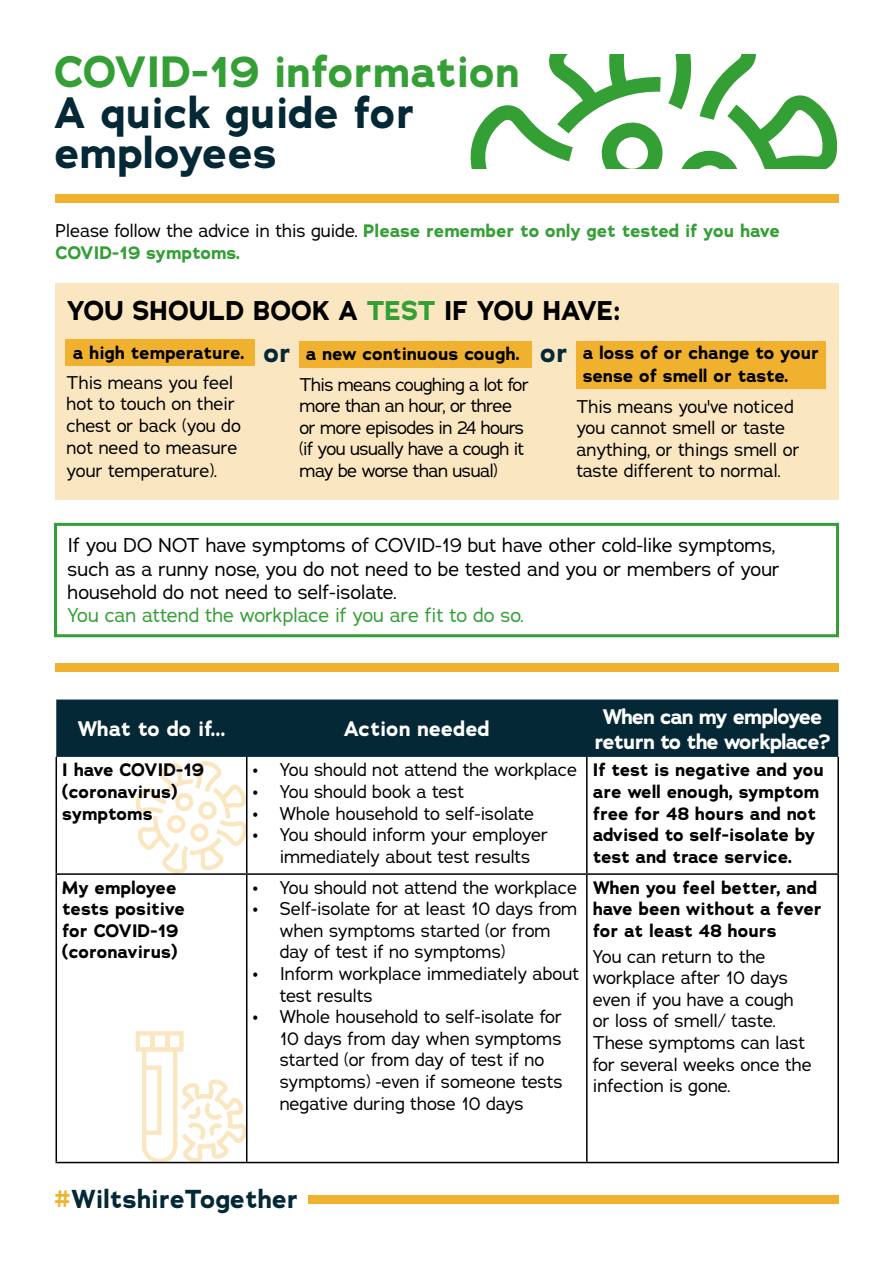
<style>
.page{position:relative;width:893px;height:1263px;background:#fff}
.page>*{position:absolute;margin:0;border:0;box-sizing:border-box;transform-origin:0 0}
.t1{font:700 43.65px/40.8px "Adrianna";color:#042836}
.t2{font:700 43.65px "Adrianna";color:#349f35}
.t3{font:700 27px "Adrianna";color:#000}
.t4{font:700 26.7px "Adrianna";color:#042836}
.t5{font:700 25.95px "Adrianna";color:#042836}
.t6{font:700 21px/25.2px "Adrianna";letter-spacing:-.04em;color:#fff;text-align:center}
.t7{font:700 21px "Adrianna";letter-spacing:-.005em;color:#fff}
.t8{font:700 21px "Adrianna";color:#fff}
.t9{font:19.5px/23.4px "Adrianna";color:#000}
.t10{font:19.5px "Adrianna";color:#349f35}
.t11{font:18px/21.6px "Adrianna";color:#000}
.t12{font:700 18px/21.6px "Adrianna";color:#000}
.t13{font:18px/21.6px "Adrianna";letter-spacing:-.03em;color:#000}
.t14{font:700 18px/21.6px "Adrianna";color:#349f35}
.s1{font-weight:400;color:#000}
.s2{color:#349f35}
.s3{color:#f0b12f}
</style>
<div class="page">
<svg style="left:135px;top:761px;width:111px;height:112px"></svg>
<svg style="left:136px;top:1031px;width:112px;height:131px"></svg>
<div style="left:56px;top:283px;width:783px;height:216px;background:#fae7c1"></div>
<div style="left:56px;top:195px;width:783px;height:8px;background:#f0b12f"></div>
<div style="left:56px;top:699px;width:782px;height:58px;background:#042836"></div>
<hr style="left:56px;top:757px;width:1px;height:116px;background:#000">
<hr style="left:246px;top:757px;width:1px;height:116px;background:#000">
<hr style="left:586px;top:757px;width:2px;height:116px;background:#000">
<hr style="left:837px;top:757px;width:2px;height:116px;background:#000">
<hr style="left:56px;top:873px;width:191px;height:2px;background:#000">
<hr style="left:56px;top:875px;width:1px;height:287px;background:#000">
<hr style="left:247px;top:873px;width:340px;height:2px;background:#000">
<hr style="left:246px;top:875px;width:1px;height:287px;background:#000">
<hr style="left:587px;top:873px;width:252px;height:2px;background:#000">
<hr style="left:586px;top:875px;width:2px;height:287px;background:#000">
<hr style="left:837px;top:875px;width:2px;height:287px;background:#000">
<hr style="left:56px;top:1162px;width:191px;height:1px;background:#000">
<hr style="left:247px;top:1162px;width:340px;height:1px;background:#000">
<hr style="left:587px;top:1162px;width:252px;height:1px;background:#000">
<div style="left:56px;top:664px;width:783px;height:8px;background:#f0b12f"></div>
<svg style="left:471px;top:54px;width:366px;height:114px"></svg>
<div style="left:309px;top:1196px;width:530px;height:8px;background:#f0b12f"></div>
<div style="left:54px;top:523px;width:785px;height:114px;border:3px solid #349f35"></div>
<div style="left:65px;top:340px;width:190px;height:26px;background:#f0b12f"></div>
<div style="left:299px;top:341px;width:233px;height:27px;background:#f0b12f"></div>
<div style="left:576px;top:341px;width:250px;height:47px;background:#f0b12f"></div>
<h1 class="t2" style="left:54px;top:42px;width:467px">COVID-19 information</h1>
<h1 class="t1" style="left:54px;top:92px;width:363px">A quick guide for employees</h1>
<p class="t14" style="left:56px;top:220px;width:726px"><span class="s1">Please follow the advice in this guide.</span> Please remember to only get tested if you have<br>COVID-19 symptoms.</p>
<h2 class="t3" style="left:67px;top:293px;width:555px">YOU SHOULD BOOK A <span class="s2">TEST</span> IF YOU HAVE:</h2>
<p class="t12" style="left:73px;top:342px;width:173px">a high temperature.</p>
<p class="t11" style="left:67px;top:371px;width:176px">This means you feel hot to touch on their chest or back (you do not need to measure</p>
<p class="t11" style="left:67px;top:460px;width:152px">your temperature).</p>
<p class="t12" style="left:306px;top:343px;width:216px">a new continuous cough.</p>
<p class="t13" style="left:299px;top:373px;width:231px">This means coughing a lot for more than an hour, or three or more episodes in 24 hours (if you usually have a cough it may be worse than usual)</p>
<h3 class="t4" style="left:263px;top:335px;width:29px">or</h3>
<h3 class="t4" style="left:540px;top:335px;width:29px">or</h3>
<p class="t12" style="left:583px;top:341px;width:238px;line-height:23.4px">a loss of or change to your sense of smell or taste.</p>
<p class="t11" style="left:576px;top:395px;width:225px">This means you've noticed you cannot smell or taste anything, or things smell or taste different to normal.</p>
<p class="t9" style="left:68px;top:533px;width:714px">If you DO NOT have symptoms of COVID-19 but have other cold-like symptoms, such as a runny nose, you do not need to be tested and you or members of your household do not need to self-isolate.</p>
<p class="t10" style="left:68px;top:603px;width:458px">You can attend the workplace if you are fit to do so.</p>
<p class="t7" style="left:77px;top:715px;width:150px">What to do if...</p>
<p class="t8" style="left:344px;top:715px;width:147px">Action needed</p>
<p class="t12" style="left:62px;top:759px;width:143px">I have COVID-19 (coronavirus) symptoms</p>
<p class="t11" style="left:253px;top:759px;width:326px">• You should not attend the workplace</p>
<p class="t11" style="left:253px;top:780px;width:213px">• You should book a test</p>
<p class="t11" style="left:253px;top:802px;width:283px">• Whole household to self-isolate</p>
<p class="t11" style="left:253px;top:824px;width:297px;text-align:center">• You should inform your employer immediately about test results</p>
<p class="t12" style="left:62px;top:876px;width:124px">My employee tests positive for COVID-19 (coronavirus)</p>
<p class="t11" style="left:253px;top:876px;width:326px">• You should not attend the workplace</p>
<p class="t11" style="left:280px;top:898px;width:299px;text-indent:-27px">• Self-isolate for at least 10 days from when symptoms started (or from day of test if no symptoms)</p>
<p class="t11" style="left:280px;top:962px;width:301px;text-indent:-27px">• Inform workplace immediately about test results</p>
<p class="t11" style="left:280px;top:1006px;width:284px;text-indent:-27px">• Whole household to self-isolate for<br>10 days from day when symptoms started (or from day of test if no symptoms) -even if someone tests negative during those 10 days</p>
<p class="t6" style="left:594px;top:703px;width:238px">When can my employee return to the workplace?</p>
<p class="t12" style="left:593px;top:759px;width:233px">If test is negative and you are well enough, symptom free for 48 hours and not advised to self-isolate by test and trace service.</p>
<p class="t12" style="left:593px;top:876px;width:231px">When you feel better, and have been without a fever for at least 48 hours</p>
<p class="t11" style="left:593px;top:945px;width:220px">You can return to the workplace after 10 days even if you have a cough or loss of smell/ taste.<br>These symptoms can last for several weeks once the infection is gone.</p>
<h3 class="t5" style="left:54px;top:1182px;width:246px"><span class="s3">#</span>WiltshireTogether</h3>
</div>
